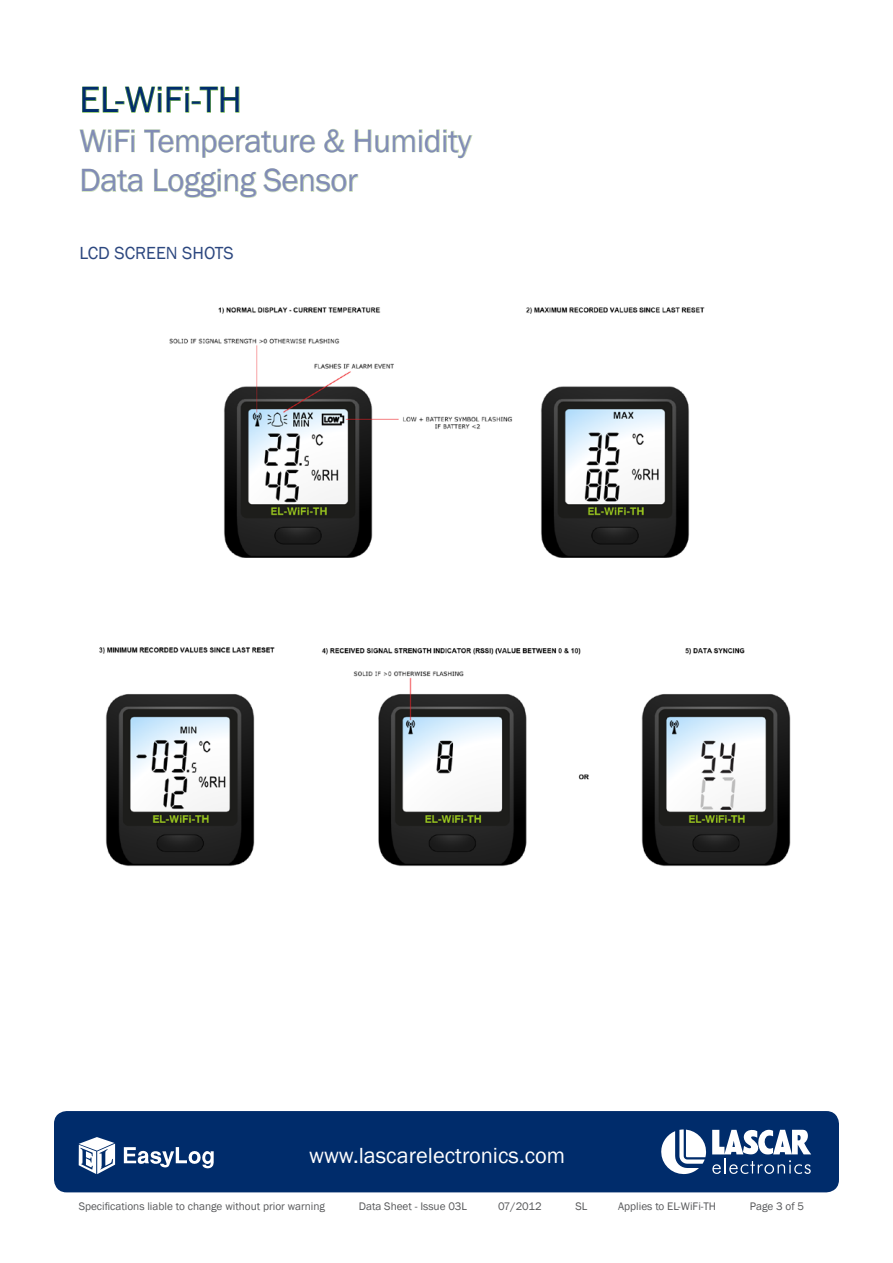
<style>
.page{position:relative;width:893px;height:1263px;background:#fff}
.page>*{position:absolute;margin:0;border:0;box-sizing:border-box;transform-origin:0 0}
.t1{font:37.5px "Franklin Gothic";color:#002c6b}
.t2{font:33px/39.6px "Franklin Gothic";letter-spacing:-.015em;color:#818cb5}
.t3{font:22.5px "Franklin Gothic";color:#fff}
.t4{font:18px "Franklin Gothic";color:#2c477f}
.t5{font:11.25px "Franklin Gothic";color:#57585a}
</style>
<div class="page">
<img style="left:99px;top:307px;width:692px;height:560px">
<svg style="left:82px;top:86px;width:158px;height:27px"></svg>
<svg style="left:79px;top:129px;width:55px;height:23px"></svg>
<svg style="left:144px;top:129px;width:172px;height:29px"></svg>
<svg style="left:324px;top:129px;width:21px;height:24px"></svg>
<svg style="left:355px;top:129px;width:118px;height:29px"></svg>
<svg style="left:82px;top:169px;width:61px;height:24px"></svg>
<svg style="left:154px;top:169px;width:103px;height:29px"></svg>
<svg style="left:263px;top:168px;width:95px;height:25px"></svg>
<div style="left:54px;top:1111px;width:785px;height:81px;background:#002c6b;border-radius:13px"></div>
<svg style="left:712px;top:1130px;width:99px;height:44px"></svg>
<svg style="left:661px;top:1129px;width:45px;height:45px"></svg>
<svg style="left:124px;top:1147px;width:90px;height:21px"></svg>
<svg style="left:79px;top:1137px;width:36px;height:37px"></svg>
<p class="t1" style="left:80px;top:76px;width:164px">EL-WiFi-TH</p>
<p class="t2" style="left:80px;top:122px;width:394px">WiFi Temperature &amp; Humidity<br>Data Logging Sensor</p>
<p class="t4" style="left:80px;top:242px;width:156px">LCD SCREEN SHOTS</p>
<p class="t3" style="left:309px;top:1142px;width:258px">www.lascarelectronics.com</p>
<p class="t5" style="left:79px;top:1199px;width:248px">Specifications liable to change without prior warning</p>
<p class="t5" style="left:359px;top:1199px;width:110px">Data Sheet - Issue 03L</p>
<p class="t5" style="left:498px;top:1199px;width:45px">07/2012</p>
<p class="t5" style="left:575px;top:1199px;width:13px">SL</p>
<p class="t5" style="left:618px;top:1199px;width:99px">Applies to EL-WiFi-TH</p>
<p class="t5" style="left:750px;top:1199px;width:56px">Page 3 of 5</p>
</div>
